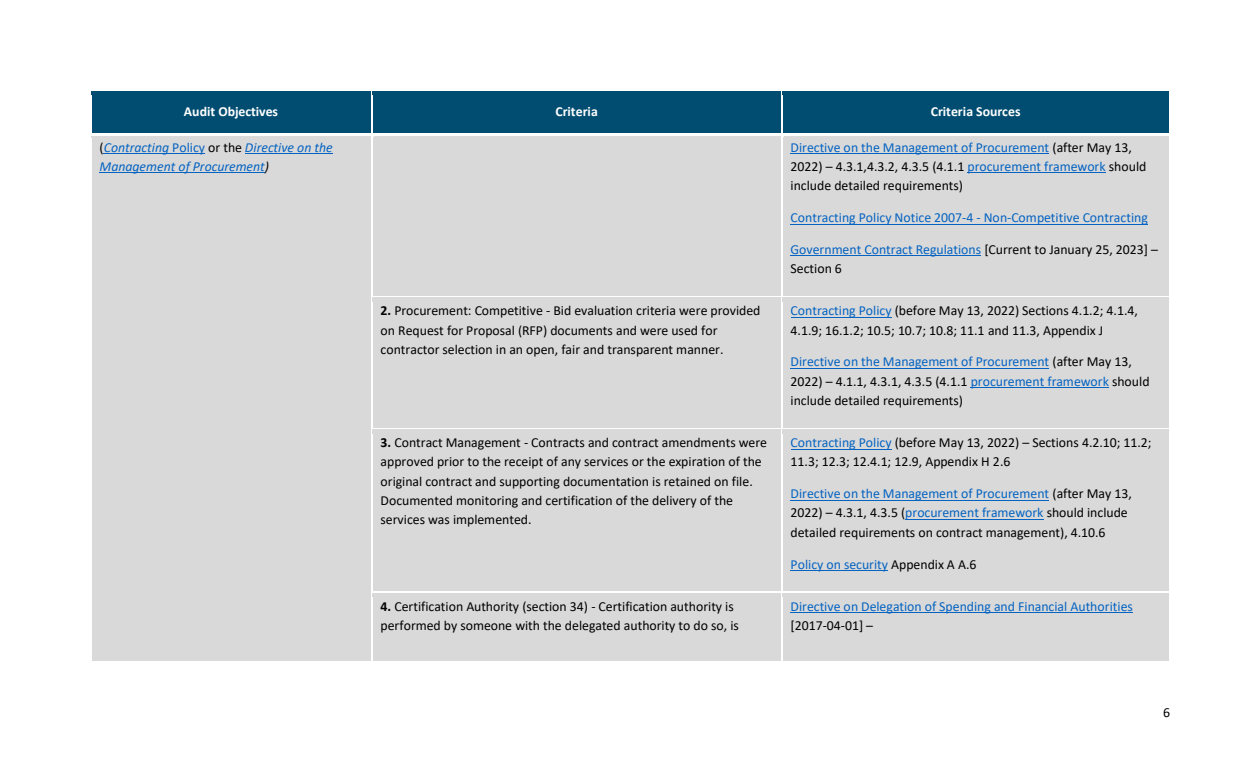
<style>
.page{position:relative;width:1260px;height:765px;background:#fff}
.page>*{position:absolute;margin:0;border:0;box-sizing:border-box;transform-origin:0 0}
.t1{font:13.75px/19.2px "Calibri";color:#000}
.t2{font:13.75px "Calibri";color:#0563c1}
.t3{font:italic 13.75px/19.2px "Calibri";color:#0563c1}
.t4{font:700 13.75px "Calibri";color:#fff}
.s1{font-style:normal;color:#000}
.s2{font-style:normal}
.s3{color:#000}
.s4{color:#0563c1}
.s5{font-weight:700}
</style>
<div class="page">
<div style="left:91px;top:91px;width:280px;height:42px;background:#004d71"></div>
<div style="left:372px;top:91px;width:409px;height:42px;background:#004d71"></div>
<div style="left:782px;top:91px;width:387px;height:42px;background:#004d71"></div>
<div style="left:91px;top:134px;width:280px;height:527px;background:#d9d9d9"></div>
<hr style="left:104px;top:153px;width:101px;height:1px;background:#0563c1">
<hr style="left:245px;top:153px;width:88px;height:1px;background:#0563c1">
<hr style="left:100px;top:172px;width:165px;height:1px;background:#0563c1">
<div style="left:372px;top:134px;width:409px;height:162px;background:#d9d9d9"></div>
<div style="left:782px;top:134px;width:387px;height:162px;background:#d9d9d9"></div>
<hr style="left:791px;top:153px;width:258px;height:1px;background:#0563c1">
<hr style="left:968px;top:172px;width:138px;height:1px;background:#0563c1">
<hr style="left:791px;top:224px;width:357px;height:1px;background:#0563c1">
<hr style="left:791px;top:255px;width:190px;height:1px;background:#0563c1">
<svg style="left:91px;top:134px;width:280px;height:2px"></svg>
<svg style="left:375px;top:134px;width:406px;height:2px"></svg>
<svg style="left:785px;top:134px;width:384px;height:2px"></svg>
<div style="left:372px;top:298px;width:409px;height:130px;background:#d9d9d9"></div>
<div style="left:782px;top:298px;width:387px;height:130px;background:#d9d9d9"></div>
<hr style="left:791px;top:317px;width:101px;height:1px;background:#0563c1">
<hr style="left:791px;top:368px;width:258px;height:1px;background:#0563c1">
<hr style="left:971px;top:387px;width:138px;height:1px;background:#0563c1">
<div style="left:372px;top:430px;width:409px;height:162px;background:#d9d9d9"></div>
<div style="left:782px;top:430px;width:387px;height:162px;background:#d9d9d9"></div>
<hr style="left:791px;top:449px;width:101px;height:1px;background:#0563c1">
<hr style="left:791px;top:500px;width:258px;height:1px;background:#0563c1">
<hr style="left:905px;top:519px;width:139px;height:1px;background:#0563c1">
<hr style="left:791px;top:570px;width:97px;height:1px;background:#0563c1">
<div style="left:372px;top:429px;width:409px;height:5px;background:#d9d9d9"></div>
<div style="left:782px;top:429px;width:387px;height:5px;background:#d9d9d9"></div>
<div style="left:372px;top:593px;width:409px;height:68px;background:#d9d9d9"></div>
<div style="left:782px;top:593px;width:387px;height:68px;background:#d9d9d9"></div>
<hr style="left:791px;top:612px;width:342px;height:1px;background:#0563c1">
<p class="t4" style="left:184px;top:101px;width:96px">Audit Objectives</p>
<p class="t4" style="left:555px;top:101px;width:44px">Criteria</p>
<p class="t4" style="left:931px;top:101px;width:91px">Criteria Sources</p>
<p class="t3" style="left:100px;top:137px;width:235px"><span class="s1">(</span>Contracting <span class="s2">Policy</span> <span class="s1">or the</span> Directive on the<br>Management of Procurement<span class="s3">)</span></p>
<p class="t1" style="left:791px;top:137px;width:357px"><span class="s4">Directive on the Management of Procurement</span> (after May 13,<br>2022) – 4.3.1,4.3.2, 4.3.5 (4.1.1 <span class="s4">procurement framework</span> should include detailed requirements)</p>
<p class="t2" style="left:791px;top:208px;width:359px">Contracting Policy Notice 2007-4 - Non-Competitive Contracting</p>
<p class="t1" style="left:791px;top:239px;width:369px"><span class="s4">Government Contract Regulations</span> [Current to January 25, 2023] –<br>Section 6</p>
<p class="t1" style="left:381px;top:301px;width:381px"><span class="s5">2.</span> Procurement: Competitive - Bid evaluation criteria were provided on Request for Proposal (RFP) documents and were used for contractor selection in an open, fair and transparent manner.</p>
<p class="t1" style="left:791px;top:301px;width:349px"><span class="s4">Contracting Policy</span> (before May 13, 2022) Sections 4.1.2; 4.1.4,<br>4.1.9; 16.1.2; 10.5; 10.7; 10.8; 11.1 and 11.3, Appendix J</p>
<p class="t1" style="left:791px;top:352px;width:361px"><span class="s4">Directive on the Management of Procurement</span> (after May 13,<br>2022) – 4.1.1, 4.3.1, 4.3.5 (4.1.1 <span class="s4">procurement framework</span> should include detailed requirements)</p>
<p class="t1" style="left:381px;top:433px;width:388px"><span class="s5">3.</span> Contract Management - Contracts and contract amendments were approved prior to the receipt of any services or the expiration of the original contract and supporting documentation is retained on file.<br>Documented monitoring and certification of the delivery of the services was implemented.</p>
<p class="t1" style="left:791px;top:433px;width:363px"><span class="s4">Contracting Policy</span> (before May 13, 2022) – Sections 4.2.10; 11.2;<br>11.3; 12.3; 12.4.1; 12.9, Appendix H 2.6</p>
<p class="t1" style="left:791px;top:484px;width:343px"><span class="s4">Directive on the Management of Procurement</span> (after May 13,<br>2022) – 4.3.1, 4.3.5 (<span class="s4">procurement framework</span> should include detailed requirements on contract management), 4.10.6</p>
<p class="t2" style="left:791px;top:555px;width:187px">Policy on security <span class="s3">Appendix A A.6</span></p>
<p class="t1" style="left:381px;top:596px;width:360px"><span class="s5">4.</span> Certification Authority (section 34) - Certification authority is performed by someone with the delegated authority to do so, is</p>
<p class="t2" style="left:791px;top:597px;width:344px">Directive on Delegation of Spending and Financial Authorities</p>
<p class="t1" style="left:791px;top:615px;width:84px">[2017-04-01] –</p>
<p class="t1" style="left:1163px;top:703px;width:8px">6</p>
</div>
